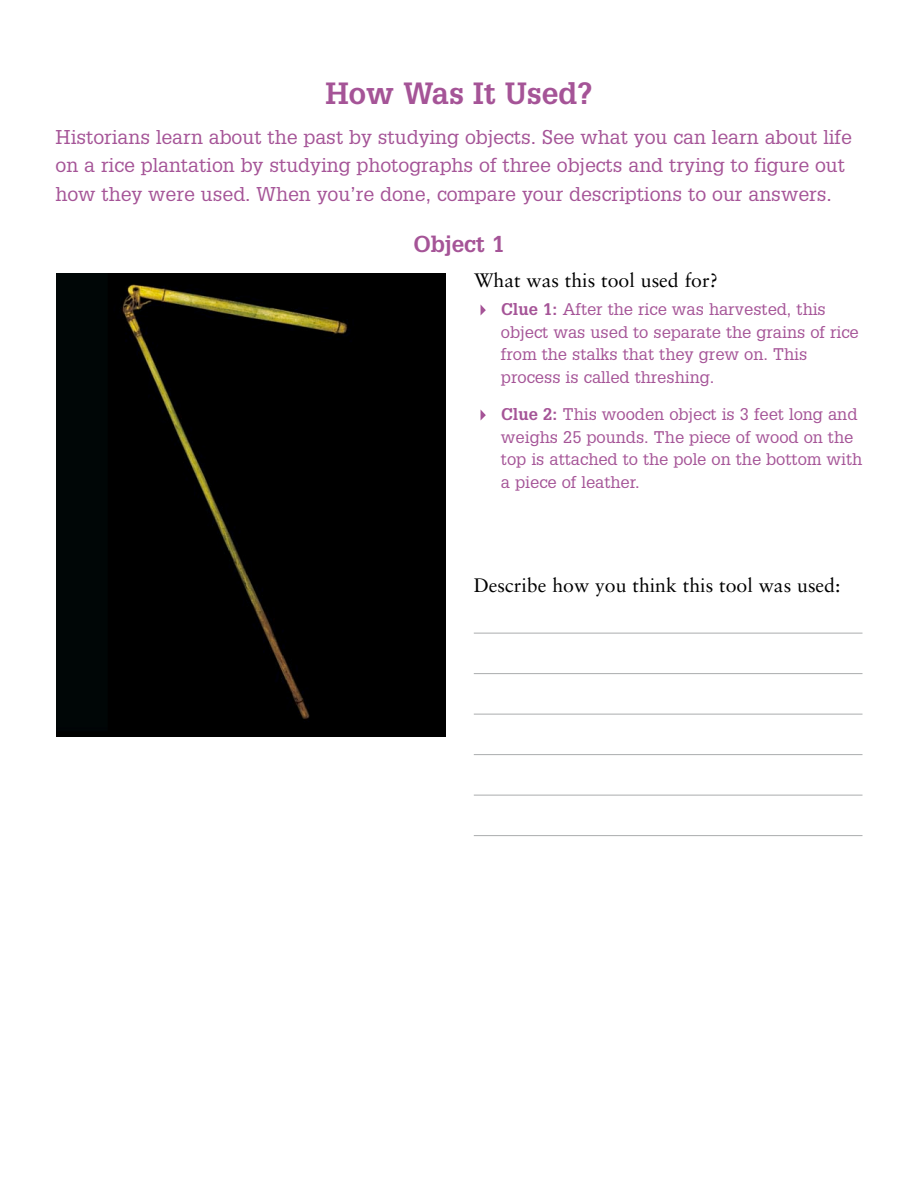
<style>
.page{position:relative;width:918px;height:1188px;background:#fff}
.page>*{position:absolute;margin:0;border:0;box-sizing:border-box;transform-origin:0 0}
.t1{font:700 30px "Glypha";color:#a55497}
.t2{font:700 22.5px "Glypha";color:#a55497}
.t3{font:19.5px/28.5px "Glypha";color:#a55497}
.t4{font:19.5px "Sabon";color:#000}
.t5{font:16.5px/22.5px "Glypha";color:#a55497}
.s1{font-weight:700}
</style>
<div class="page">
<hr style="left:474px;top:633px;width:388px;height:1px;background:#aaacad">
<hr style="left:474px;top:673px;width:388px;height:1px;background:#aaacad">
<hr style="left:474px;top:714px;width:388px;height:1px;background:#aaacad">
<hr style="left:474px;top:754px;width:388px;height:1px;background:#aaacad">
<hr style="left:474px;top:795px;width:388px;height:1px;background:#aaacad">
<hr style="left:474px;top:835px;width:388px;height:1px;background:#aaacad">
<svg style="left:481px;top:410px;width:5px;height:10px"></svg>
<svg style="left:481px;top:305px;width:5px;height:10px"></svg>
<div style="left:57px;top:274px;width:388px;height:462px;background:#000"></div>
<h1 class="t1" style="left:326px;top:82px;width:268px">How Was It Used?</h1>
<p class="t3" style="left:56px;top:124px;width:798px">Historians learn about the past by studying objects. See what you can learn about life on a rice plantation by studying photographs of three objects and trying to figure out how they were used. When you’re done, compare your descriptions to our answers.</p>
<h2 class="t2" style="left:413px;top:235px;width:93px">Object 1</h2>
<p class="t4" style="left:474px;top:272px;width:246px">What was this tool used for?</p>
<p class="t5" style="left:501px;top:300px;width:359px"><span class="s1">Clue 1:</span> After the rice was harvested, this object was used to separate the grains of rice from the stalks that they grew on. This process is called threshing.</p>
<p class="t5" style="left:501px;top:405px;width:363px"><span class="s1">Clue 2:</span> This wooden object is 3 feet long and weighs 25 pounds. The piece of wood on the top is attached to the pole on the bottom with a piece of leather.</p>
<p class="t4" style="left:474px;top:577px;width:368px">Describe how you think this tool was used:</p>
</div>
